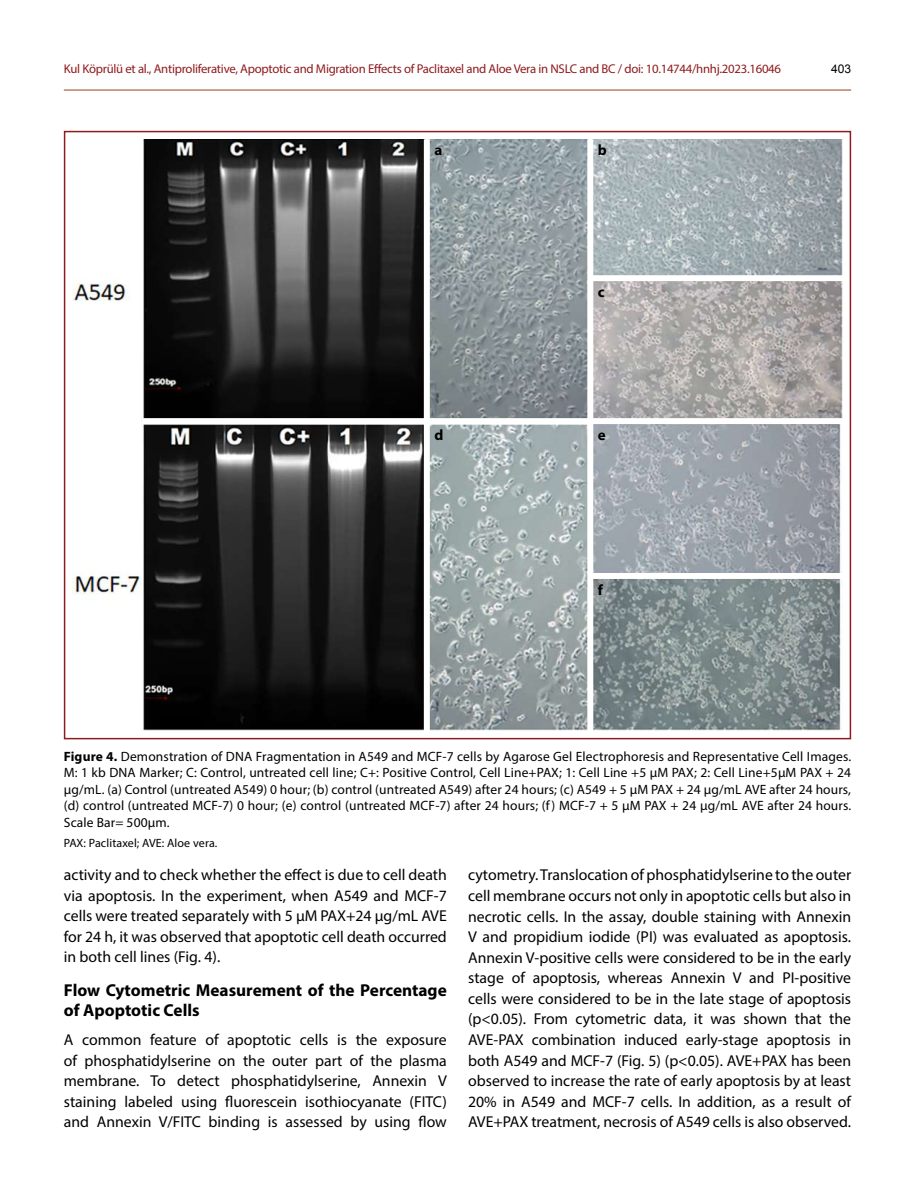
<style>
.page{position:relative;width:915px;height:1191px;background:#fff}
.page>*{position:absolute;margin:0;border:0;box-sizing:border-box;transform-origin:0 0}
.t1{font:700 17.25px/20.5px "Myriad Pro";color:#000}
.t2{font:15.75px/20.5px "Myriad Pro";color:#000;text-align:justify}
.t3{font:700 15px "Myriad Pro";color:#000}
.t4{font:13.5px/16.5px "Myriad Pro";letter-spacing:.01em;color:#000;text-align:justify}
.t5{font:12.75px "Myriad Pro";letter-spacing:-.02em;color:#8f1b1e}
.t6{font:12px "Myriad Pro";letter-spacing:.01em;color:#000}
.t7{font:12px "Arial";color:#000}
.s1{font-weight:700}
</style>
<div class="page">
<hr style="left:64px;top:89px;width:786px;height:2px;background:#bd7f6c">
<img style="left:72px;top:139px;width:770px;height:592px">
<div style="left:423px;top:139px;width:6px;height:592px;background:#fff"></div>
<div style="left:587px;top:139px;width:6px;height:592px;background:#fff"></div>
<div style="left:142px;top:418px;width:702px;height:6px;background:#fff"></div>
<div style="left:590px;top:275px;width:254px;height:6px;background:#fff"></div>
<div style="left:590px;top:573px;width:254px;height:6px;background:#fff"></div>
<p class="t5" style="left:64px;top:61px;width:718px">Kul Köprülü et al., Antiproliferative, Apoptotic and Migration Effects of Paclitaxel and Aloe Vera in NSLC and BC / doi: 10.14744/hnhj.2023.16046</p>
<p class="t7" style="left:830px;top:60px;width:22px">403</p>
<p class="t3" style="left:434px;top:140px;width:9px">a</p>
<p class="t3" style="left:597px;top:140px;width:10px">b</p>
<p class="t3" style="left:597px;top:283px;width:8px">c</p>
<p class="t3" style="left:434px;top:425px;width:10px">d</p>
<p class="t3" style="left:597px;top:425px;width:9px">e</p>
<p class="t3" style="left:597px;top:580px;width:7px">f</p>
<p class="t4" style="left:64px;top:747px;width:788px"><span class="s1">Figure 4.</span> Demonstration of DNA Fragmentation in A549 and MCF-7 cells by Agarose Gel Electrophoresis and Representative Cell Images.<br>M: 1 kb DNA Marker; C: Control, untreated cell line; C+: Positive Control, Cell Line+PAX; 1: Cell Line +5 µM PAX; 2: Cell Line+5µM PAX + 24 µg/mL. (a) Control (untreated A549) 0 hour; (b) control (untreated A549) after 24 hours; (c) A549 + 5 µM PAX + 24 µg/mL AVE after 24 hours, (d) control (untreated MCF-7) 0 hour; (e) control (untreated MCF-7) after 24 hours; (f) MCF-7 + 5 µM PAX + 24 µg/mL AVE after 24 hours.<br>Scale Bar= 500µm.</p>
<p class="t6" style="left:64px;top:836px;width:155px">PAX: Paclitaxel; AVE: Aloe vera.</p>
<p class="t2" style="left:64px;top:864px;width:384px">activity and to check whether the effect is due to cell death via apoptosis. In the experiment, when A549 and MCF-7 cells were treated separately with 5 µM PAX+24 µg/mL AVE for 24 h, it was observed that apoptotic cell death occurred in both cell lines (Fig. 4).</p>
<p class="t1" style="left:64px;top:979px;width:384px">Flow Cytometric Measurement of the Percentage of Apoptotic Cells</p>
<p class="t2" style="left:64px;top:1029px;width:384px">A common feature of apoptotic cells is the exposure of phosphatidylserine on the outer part of the plasma membrane. To detect phosphatidylserine, Annexin V staining labeled using fluorescein isothiocyanate (FITC) and Annexin V/FITC binding is assessed by using flow</p>
<p class="t2" style="left:468px;top:864px;width:384px">cytometry. Translocation of phosphatidylserine to the outer cell membrane occurs not only in apoptotic cells but also in necrotic cells. In the assay, double staining with Annexin V and propidium iodide (PI) was evaluated as apoptosis.<br>Annexin V-positive cells were considered to be in the early stage of apoptosis, whereas Annexin V and PI-positive cells were considered to be in the late stage of apoptosis (p&lt;0.05). From cytometric data, it was shown that the AVE-PAX combination induced early-stage apoptosis in both A549 and MCF-7 (Fig. 5) (p&lt;0.05). AVE+PAX has been observed to increase the rate of early apoptosis by at least 20% in A549 and MCF-7 cells. In addition, as a result of AVE+PAX treatment, necrosis of A549 cells is also observed.</p>
</div>
